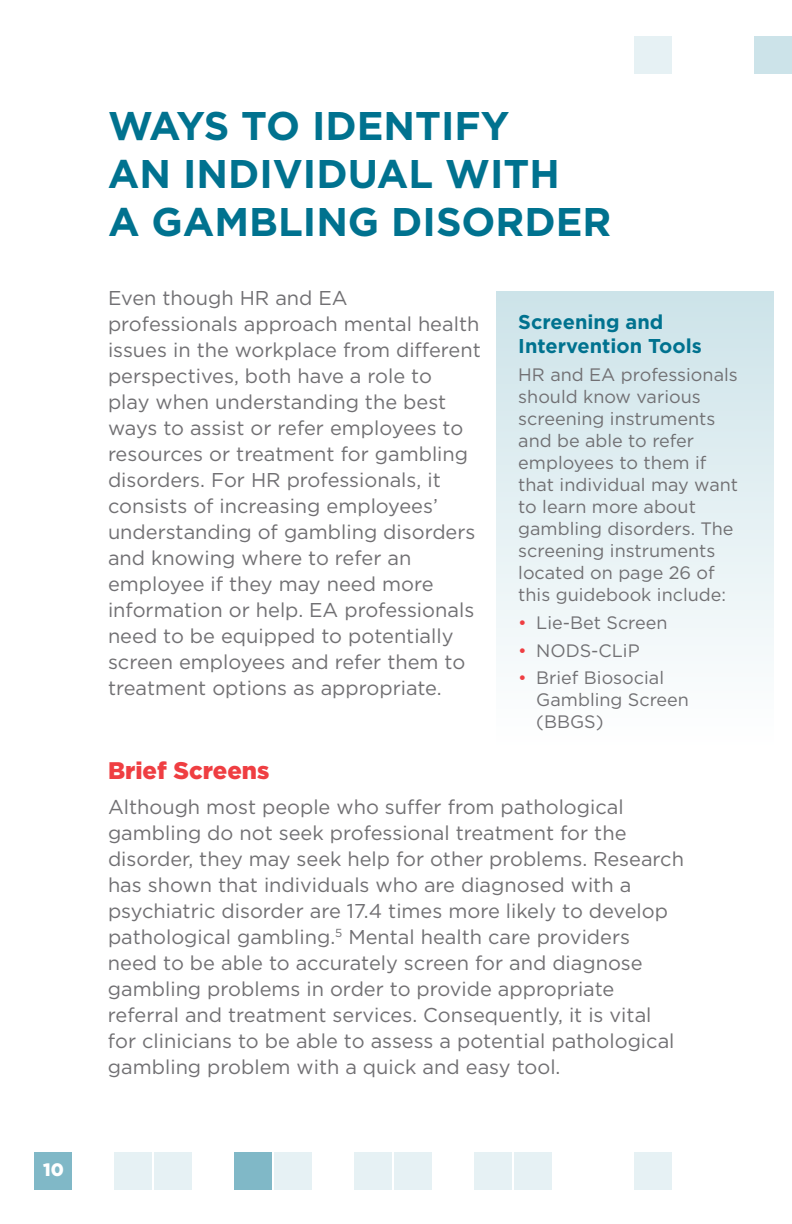
<style>
.page{position:relative;width:792px;height:1224px;background:#fff}
.page>*{position:absolute;margin:0;border:0;box-sizing:border-box;transform-origin:0 0}
.t1{font:700 40px/48px "Gotham";color:#00728f}
.t2{font:900 24px "Gotham";color:#ef3e42}
.t3{font:20px/26px "Gotham";color:#717073}
.t4{font:700 20px/24px "Gotham";color:#00728f}
.t5{font:18px/22px "Gotham";color:#717073}
.t6{font:900 18px "Gotham";color:#fff}
.s1{color:#ef3e42}
</style>
<div class="page">
<div style="left:354px;top:1152px;width:38px;height:38px;background:#e6f1f4"></div>
<div style="left:234px;top:1152px;width:38px;height:38px;background:#80b8c7"></div>
<div style="left:474px;top:1152px;width:38px;height:38px;background:#e6f1f4"></div>
<div style="left:634px;top:1152px;width:38px;height:38px;background:#e6f1f4"></div>
<div style="left:634px;top:36px;width:38px;height:38px;background:#e6f1f4"></div>
<div style="left:154px;top:1152px;width:38px;height:38px;background:#e6f1f4"></div>
<div style="left:394px;top:1152px;width:38px;height:38px;background:#e6f1f4"></div>
<div style="left:754px;top:36px;width:38px;height:38px;background:#cce3e9"></div>
<div style="left:274px;top:1152px;width:38px;height:38px;background:#e6f1f4"></div>
<div style="left:114px;top:1152px;width:38px;height:38px;background:#e6f1f4"></div>
<div style="left:514px;top:1152px;width:38px;height:38px;background:#e6f1f4"></div>
<div style="left:34px;top:1152px;width:38px;height:38px;background:#80b8c7"></div>
<div style="left:497px;top:292px;width:276px;height:458px;background:linear-gradient(to bottom,#cce3e9,#fff)"></div>
<p class="t6" style="left:43px;top:1157px;width:22px">10</p>
<h1 class="t1" style="left:108px;top:102px;width:475px">WAYS TO I DEN TIFY<br>AN IN DIVIDUAL WITH<br>A GAMBLING DISORDER</h1>
<p class="t3" style="left:108px;top:285px;width:374px">Even though HR and EA professionals approach mental health issues in the workplace from different perspectives, both have a role to<br>play when understanding the best ways to assist or refer employees to resources or treatment for gambling disorders. For HR professionals, it consists of increasing employees’ understanding of gambling disorders and knowing where to refer an employee if they may need more information or help. EA professionals need to be equipped to potentially screen employees and refer them to treatment options as appropriate.</p>
<p class="t4" style="left:518px;top:310px;width:185px">SCREENING AND<br>I NTERVENTION TOOLS</p>
<p class="t5" style="left:518px;top:363px;width:221px">HR and EA professionals should know various screening instruments and be able to refer employees to them if that individual may want to learn more about gambling disorders. The screening instruments located on page 26 of this guidebook include:</p>
<p class="t5" style="left:518px;top:611px;width:151px"><span class="s1">•</span> Lie-Bet Screen</p>
<p class="t5" style="left:518px;top:639px;width:123px"><span class="s1">•</span> NODS-CLiP</p>
<p class="t5" style="left:536px;top:667px;width:154px;text-indent:-18px"><span class="s1">•</span> Brief Biosocial<br>Gambling Screen (BBGS)</p>
<p class="t2" style="left:108px;top:754px;width:163px">Brief Screens</p>
<p class="t3" style="left:108px;top:793px;width:578px">Although most people who suffer from pathological gambling do not seek professional treatment for the disorder, they may seek help for other problems. Research has shown that individuals who are diagnosed with a psychiatric disorder are 17.4 times more likely to develop pathological gambling.<sup>5</sup> Mental health care providers need to be able to accurately screen for and diagnose gambling problems in order to provide appropriate referral and treatment services. Consequently, it is vital for clinicians to be able to assess a potential pathological gambling problem with a quick and easy tool.</p>
</div>
